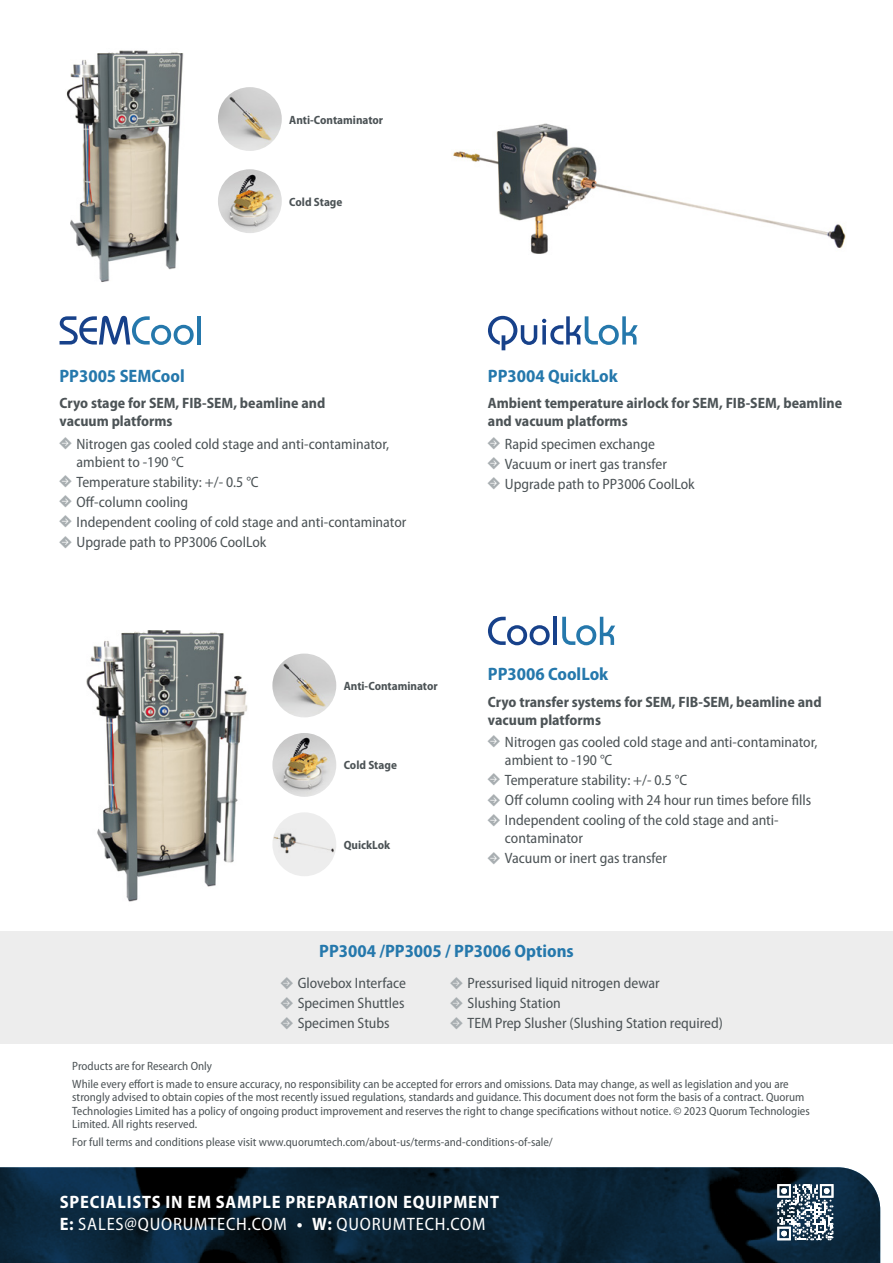
<style>
.page{position:relative;width:893px;height:1263px;background:#fff}
.page>*{position:absolute;margin:0;border:0;box-sizing:border-box;transform-origin:0 0}
.t1{font:700 semi-condensed 18px/21.6px "Myriad Pro";letter-spacing:.045em;color:#fff}
.t2{font:700 semi-condensed 18px "Myriad Pro";color:#2578ac}
.t3{font:semi-condensed 15px/20.1px "Myriad Pro";color:#4c5356}
.t4{font:700 semi-condensed 15px/18px "Myriad Pro";color:#4c5356}
.t5{font:semi-condensed 12px/13.5px "Myriad Pro";color:#4c5356}
.t6{font:700 semi-condensed 12px "Myriad Pro";color:#4c5356}
.s1{font-family:"Arrowstfb";font-stretch:normal;font-size:12px;color:#a8aeb1}
.s2{font-weight:400}
</style>
<div class="page">
<div style="left:0;top:931px;width:893px;height:113px;background:#ededed"></div>
<img style="left:0;top:1167px;width:880px;height:96px">
<img style="left:453px;top:123px;width:393px;height:131px">
<img style="left:66px;top:50px;width:118px;height:232px">
<img style="left:86px;top:630px;width:162px;height:272px">
<img style="left:218px;top:87px;width:64px;height:64px;border-radius:32px">
<img style="left:272px;top:653px;width:64px;height:64px;border-radius:32px">
<img style="left:218px;top:169px;width:64px;height:64px;border-radius:32px">
<img style="left:272px;top:733px;width:64px;height:64px;border-radius:32px">
<div style="left:272px;top:812px;width:64px;height:64px;background:#ededed;border-radius:50%"></div>
<img style="left:272px;top:823px;width:64px;height:41px">
<svg style="left:60px;top:316px;width:134px;height:29px"></svg>
<hr style="left:198px;top:316px;width:3px;height:28px;background:#2578ac">
<svg style="left:488px;top:617px;width:62px;height:28px"></svg>
<hr style="left:553px;top:617px;width:4px;height:28px;background:#17418a">
<svg style="left:562px;top:617px;width:53px;height:28px"></svg>
<svg style="left:488px;top:316px;width:150px;height:34px"></svg>
<svg style="left:777px;top:1184px;width:56px;height:56px"></svg>
<p class="t6" style="left:289px;top:112px;width:95px">Anti-Contaminator</p>
<p class="t6" style="left:289px;top:194px;width:55px">Cold Stage</p>
<p class="t2" style="left:60px;top:364px;width:127px">PP3005 SEMCool</p>
<p class="t4" style="left:60px;top:394px;width:267px">Cryo stage for SEM, FIB-SEM, beamline and vacuum platforms</p>
<p class="t3" style="left:77px;top:434px;width:314px;line-height:18px;text-indent:-17px"><span class="s1">E</span> Nitrogen gas cooled cold stage and anti-contaminator, ambient to -190 °C</p>
<p class="t3" style="left:60px;top:471px;width:348px"><span class="s1">E</span> Temperature stability: +/- 0.5 °C<br><span class="s1">E</span> Off-column cooling<br><span class="s1">E</span> Independent cooling of cold stage and anti-contaminator <span class="s1">E</span> Upgrade path to PP3006 CoolLok</p>
<p class="t6" style="left:344px;top:678px;width:95px">Anti-Contaminator</p>
<p class="t6" style="left:344px;top:758px;width:55px">Cold Stage</p>
<p class="t6" style="left:344px;top:837px;width:48px">QuickLok</p>
<p class="t2" style="left:488px;top:364px;width:131px">PP3004 QuickLok</p>
<p class="t4" style="left:488px;top:394px;width:356px">Ambient temperature airlock for SEM, FIB-SEM, beamline and vacuum platforms</p>
<p class="t3" style="left:488px;top:433px;width:208px"><span class="s1">E</span> Rapid specimen exchange<br><span class="s1">E</span> Vacuum or inert gas transfer<br><span class="s1">E</span> Upgrade path to PP3006 CoolLok</p>
<p class="t2" style="left:488px;top:662px;width:122px">PP3006 CoolLok</p>
<p class="t4" style="left:488px;top:692px;width:335px">Cryo transfer systems for SEM, FIB-SEM, beamline and vacuum platforms</p>
<p class="t3" style="left:505px;top:733px;width:314px;line-height:18px;text-indent:-17px"><span class="s1">E</span> Nitrogen gas cooled cold stage and anti-contaminator, ambient to -190 °C</p>
<p class="t3" style="left:488px;top:770px;width:325px"><span class="s1">E</span> Temperature stability: +/- 0.5 °C<br><span class="s1">E</span> Off column cooling with 24 hour run times before fills<br><span class="s1">E</span> Independent cooling of the cold stage and anti-</p>
<p class="t3" style="left:488px;top:828px;width:180px;text-indent:17px">contaminator<br><span class="s1">E</span> Vacuum or inert gas transfer</p>
<p class="t2" style="left:319px;top:939px;width:256px">PP3004 /PP3005 / PP3006 Options</p>
<p class="t3" style="left:281px;top:973px;width:127px;text-align:justify"><span class="s1">E</span> Glovebox Interface <span class="s1">E</span> Specimen Shuttles <span class="s1">E</span> Specimen Stubs</p>
<p class="t3" style="left:450px;top:973px;width:274px"><span class="s1">E</span> Pressurised liquid nitrogen dewar<br><span class="s1">E</span> Slushing Station<br><span class="s1">E</span> TEM Prep Slusher (Slushing Station required)</p>
<p class="t5" style="left:72px;top:1057px;width:718px;line-height:17.7px">Products are for Research Only<br>While every effort is made to ensure accuracy, no responsibility can be accepted for errors and omissions. Data may change, as well as legislation and you are</p>
<p class="t5" style="left:72px;top:1090px;width:739px">strongly advised to obtain copies of the most recently issued regulations, standards and guidance. This document does not form the basis of a contract. Quorum<br>Technologies Limited has a policy of ongoing product improvement and reserves the right to change specifications without notice. © 2023 Quorum Technologies<br>Limited. All rights reserved.</p>
<p class="t5" style="left:72px;top:1135px;width:482px">For full terms and conditions please visit www.quorumtech.com/about-us/terms-and-conditions-of-sale/</p>
<p class="t1" style="left:60px;top:1191px;width:441px">SPECIALISTS IN EM SAMPLE PREPARATION EQUIPMENT<br>E: <span class="s2">SALES@QUORUMTECH.COM</span> • W: <span class="s2">QUORUMTECH.COM</span></p>
</div>
